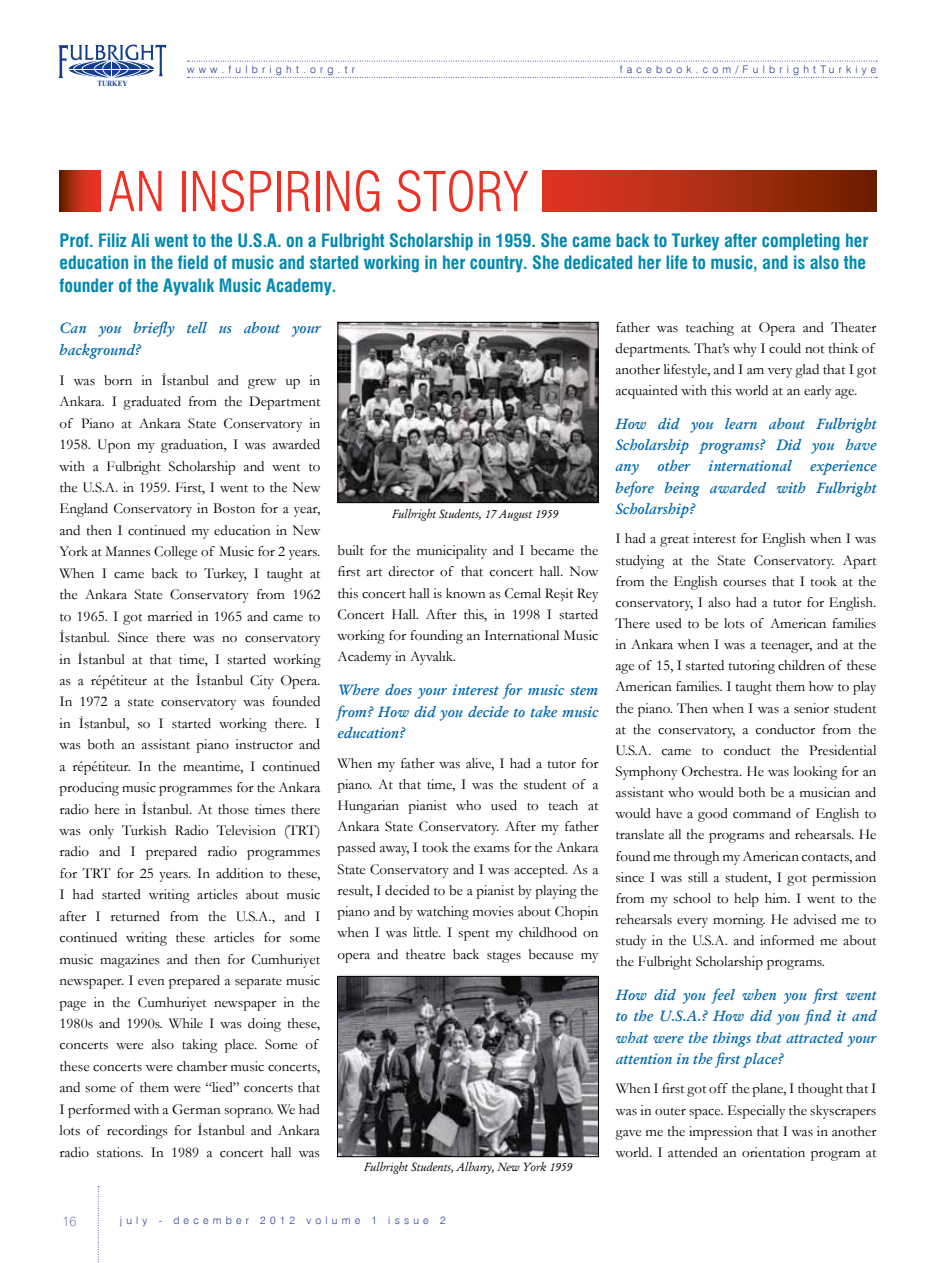
<style>
.page{position:relative;width:936px;height:1263px;background:#fff}
.page>*{position:absolute;margin:0;border:0;box-sizing:border-box;transform-origin:0 0}
.t1{font:300 condensed 54px "Swiss 721 BT";color:#ee3124}
.t2{font:700 condensed 18px/22.5px "Swiss 721 BT";color:#008ab0}
.t3{font:15px/21.5px "Garamond";color:#000;text-align:justify}
.t4{font:italic 600 15px/21.1px "Garamond";color:#0068ac;text-align:justify}
.t5{font:100 13.5px "Swiss 721 BT";color:#25408f}
.t6{font:italic 12px "Garamond";color:#000}
.t7{font:300 10.5px "Swiss 721 BT";letter-spacing:.4em;color:#25408f}
.t8{font:7.95px "Times New Roman PS Bold";color:#143f90;scale:.88 1}
</style>
<div class="page">
<svg style="left:58px;top:45px;width:109px;height:33px"></svg>
<svg style="left:187px;top:77px;width:690px;height:1px"></svg>
<svg style="left:187px;top:61px;width:690px;height:1px"></svg>
<svg style="left:98px;top:1186px;width:1px;height:77px"></svg>
<img style="left:339px;top:324px;width:257px;height:177px">
<div style="left:337px;top:322px;width:261px;height:181px;border:1px solid #000"></div>
<img style="left:339px;top:978px;width:257px;height:177px">
<div style="left:337px;top:976px;width:261px;height:181px;border:1px solid #000"></div>
<div style="left:542px;top:170px;width:334px;height:41px;background:linear-gradient(to right,#e73726,#6f2100)"></div>
<svg style="left:60px;top:170px;width:41px;height:41px"></svg>
<p class="t8" style="left:97px;top:79px;width:36px">TURKEY</p>
<p class="t7" style="left:187px;top:62px;width:169px">www.fulbright.org.tr</p>
<h1 class="t1" style="left:108px;top:159px;width:421px">AN INSPIRING STORY</h1>
<p class="t7" style="left:619px;top:62px;width:258px">facebook.com/FulbrightTurkiye</p>
<p class="t2" style="left:60px;top:229px;width:810px">Prof. Filiz Ali went to the U.S.A. on a Fulbright Scholarship in 1959. She came back to Turkey after completing her education in the field of music and started working in her country. She dedicated her life to music, and is also the founder of the Ayvalık Music Academy.</p>
<p class="t4" style="left:60px;top:317px;width:262px">Can you briefly tell us about your background?</p>
<p class="t3" style="left:60px;top:369px;width:262px;text-align:left">I was born in İstanbul and grew up in Ankara. I graduated from the Department of Piano at Ankara State Conservatory in 1958. Upon my graduation, I was awarded with a Fulbright Scholarship and went to the U.S.A. in 1959. First, I went to the New England Conservatory in Boston for a year, and then I continued my education in New York at Mannes College of Music for 2 years.<br>When I came back to Turkey, I taught at the Ankara State Conservatory from 1962 to 1965. I got married in 1965 and came to İstanbul. Since there was no conservatory in İstanbul at that time, I started working as a répétiteur at the İstanbul City Opera.<br>In 1972 a state conservatory was founded in İstanbul, so I started working there. I was both an assistant piano instructor and a répétiteur. In the meantime, I continued producing music programmes for the Ankara radio here in İstanbul. At those times there was only Turkish Radio Television (TRT) radio and I prepared radio programmes for TRT for 25 years. In addition to these, I had started writing articles about music after I returned from the U.S.A., and I continued writing these articles for some music magazines and then for Cumhuriyet newspaper. I even prepared a separate music page in the Cumhuriyet newspaper in the 1980s and 1990s. While I was doing these, concerts were also taking place. Some of these concerts were chamber music concerts, and some of them were “lied” concerts that I performed with a German soprano. We had lots of recordings for İstanbul and Ankara radio stations. In 1989 a concert hall was</p>
<p class="t3" style="left:615px;top:316px;width:262px;text-align:left">father was teaching at Opera and Theater departments. That’s why I could not think of another lifestyle, and I am very glad that I got acquainted with this world at an early age.</p>
<p class="t4" style="left:615px;top:413px;width:262px">How did you learn about Fulbright Scholarship programs? Did you have any other international experience before being awarded with Fulbright Scholarship?</p>
<p class="t3" style="left:615px;top:528px;width:262px">I had a great interest for English when I was studying at the State Conservatory. Apart from the English courses that I took at the conservatory, I also had a tutor for English.<br>There used to be lots of American families in Ankara when I was a teenager, and at the age of 15, I started tutoring children of these American families. I taught them how to play the piano. Then when I was a senior student at the conservatory, a conductor from the U.S.A. came to conduct the Presidential Symphony Orchestra. He was looking for an assistant who would both be a musician and would have a good command of English to translate all the programs and rehearsals. He found me through my American contacts, and since I was still a student, I got permission from my school to help him. I went to the rehearsals every morning. He advised me to study in the U.S.A. and informed me about the Fulbright Scholarship programs.</p>
<p class="t4" style="left:616px;top:984px;width:262px">How did you feel when you first went to the U.S.A.? How did you find it and what were the things that attracted your attention in the first place?</p>
<p class="t3" style="left:616px;top:1078px;width:262px">When I first got off the plane, I thought that I was in outer space. Especially the skyscrapers gave me the impression that I was in another world. I attended an orientation program at</p>
<p class="t6" style="left:392px;top:507px;width:167px">Fulbright Students, 17 August 1959</p>
<p class="t3" style="left:337px;top:539px;width:262px">built for the municipality and I became the first art director of that concert hall. Now this concert hall is known as Cemal Reşit Rey Concert Hall. After this, in 1998 I started working for founding an International Music Academy in Ayvalık.</p>
<p class="t4" style="left:337px;top:679px;width:262px">Where does your interest for music stem from? How did you decide to take music education?</p>
<p class="t3" style="left:337px;top:752px;width:262px">When my father was alive, I had a tutor for piano. At that time, I was the student of a Hungarian pianist who used to teach at Ankara State Conservatory. After my father passed away, I took the exams for the Ankara State Conservatory and I was accepted. As a result, I decided to be a pianist by playing the piano and by watching movies about Chopin when I was little. I spent my childhood on opera and theatre back stages because my</p>
<p class="t6" style="left:364px;top:1160px;width:209px">Fulbright Students, Albany, New York 1959</p>
<p class="t5" style="left:62px;top:1212px;width:16px">16</p>
<p class="t7" style="left:120px;top:1214px;width:327px">july - december 2012 volume 1 issue 2</p>
</div>
